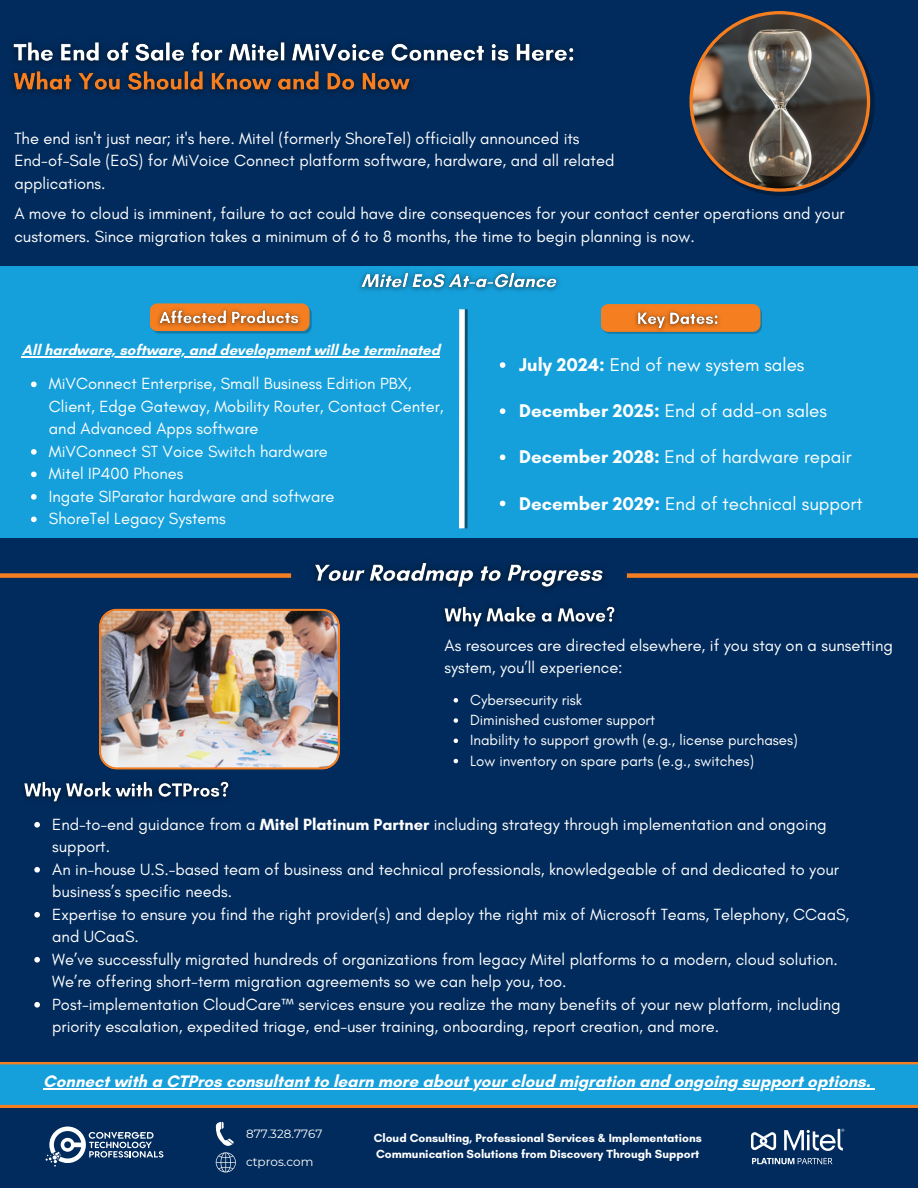
<style>
.page{position:relative;width:918px;height:1188px;background:#002b5c}
.page>*{position:absolute;margin:0;border:0;box-sizing:border-box;transform-origin:0 0}
.t1{font:18.75px "Glacial Indifference";color:#fff}
.t2{font:700 16.95px "Glacial Indifference";color:#fff}
.t3{font:16.5px/22.5px "Glacial Indifference";color:#fff}
.t4{font:15px "Glacial Indifference";color:#fff}
.t5{font:700 15px "Glacial Indifference";color:#fff}
.t6{font:700 12px "Glacial Indifference";color:#fff}
.t7{font:12px "Montserrat";color:#fff}
.s1{font-weight:700}
</style>
<div class="page">
<div style="left:0;top:267px;width:918px;height:271px;background:#16a0db"></div>
<div style="left:462px;top:309px;width:6px;height:219px;background:#0b5372"></div>
<div style="left:459px;top:309px;width:6px;height:219px;background:#fff"></div>
<svg style="left:152px;top:306px;width:160px;height:28px"></svg>
<div style="left:150px;top:303px;width:160px;height:28px;background:#f57e20;border-radius:8px"></div>
<img style="left:152px;top:303px;width:154px;height:30px">
<svg style="left:602px;top:306px;width:160px;height:28px"></svg>
<div style="left:601px;top:304px;width:159px;height:28px;background:#f57e20;border-radius:8px"></div>
<img style="left:629px;top:304px;width:97px;height:30px">
<svg style="left:690px;top:11px;width:180px;height:181px"></svg>
<svg style="left:46px;top:1127px;width:117px;height:40px"></svg>
<svg style="left:216px;top:1122px;width:18px;height:24px"></svg>
<svg style="left:216px;top:1152px;width:20px;height:20px"></svg>
<svg style="left:751px;top:1132px;width:25px;height:19px"></svg>
<svg style="left:752px;top:1158px;width:80px;height:6px"></svg>
<svg style="left:784px;top:1129px;width:60px;height:22px"></svg>
<img style="left:99px;top:609px;width:241px;height:161px">
<div style="left:0;top:573px;width:291px;height:5px;background:#f57e20"></div>
<div style="left:627px;top:573px;width:291px;height:5px;background:#f57e20"></div>
<img style="left:12px;top:42px;width:562px;height:51px">
<img style="left:352px;top:266px;width:215px;height:26px">
<svg style="left:31px;top:382px;width:6px;height:5px"></svg>
<svg style="left:31px;top:449px;width:6px;height:6px"></svg>
<svg style="left:31px;top:472px;width:6px;height:5px"></svg>
<svg style="left:31px;top:494px;width:6px;height:6px"></svg>
<svg style="left:31px;top:517px;width:6px;height:5px"></svg>
<hr style="left:22px;top:357px;width:418px;height:1px;background:#fff">
<svg style="left:500px;top:362px;width:5px;height:6px"></svg>
<svg style="left:500px;top:408px;width:5px;height:6px"></svg>
<svg style="left:500px;top:454px;width:5px;height:6px"></svg>
<svg style="left:500px;top:501px;width:5px;height:5px"></svg>
<svg style="left:0;top:1062px;width:918px;height:45px"></svg>
<img style="left:314px;top:562px;width:290px;height:27px">
<svg style="left:34px;top:822px;width:6px;height:6px"></svg>
<svg style="left:34px;top:867px;width:6px;height:6px"></svg>
<svg style="left:34px;top:912px;width:6px;height:6px"></svg>
<svg style="left:34px;top:957px;width:6px;height:6px"></svg>
<svg style="left:34px;top:1002px;width:6px;height:6px"></svg>
<img style="left:443px;top:606px;width:173px;height:22px">
<img style="left:23px;top:781px;width:207px;height:22px">
<svg style="left:454px;top:698px;width:4px;height:5px"></svg>
<svg style="left:454px;top:718px;width:4px;height:5px"></svg>
<svg style="left:454px;top:739px;width:4px;height:4px"></svg>
<svg style="left:454px;top:759px;width:4px;height:4px"></svg>
<p class="t3" style="left:14px;top:127px;width:567px">The end isn't just near; it's here. Mitel (formerly ShoreTel) officially announced its</p>
<p class="t3" style="left:14px;top:149px;width:602px">End-of-Sale (EoS) for MiVoice Connect platform software, hardware, and all related applications.</p>
<p class="t3" style="left:14px;top:202px;width:832px">A move to cloud is imminent, failure to act could have dire consequences for your contact center operations and your customers. Since migration takes a minimum of 6 to 8 months, the time to begin planning is now.</p>
<p class="t5" style="left:22px;top:341px;width:420px">All hardware, software, and development will be terminated</p>
<p class="t3" style="left:49px;top:372px;width:396px">MiVConnect Enterprise, Small Business Edition PBX,<br>Client, Edge Gateway, Mobility Router, Contact Center, and Advanced Apps software</p>
<p class="t3" style="left:49px;top:440px;width:280px">MiVConnect ST Voice Switch hardware</p>
<p class="t3" style="left:49px;top:462px;width:136px">Mitel IP400 Phones</p>
<p class="t3" style="left:49px;top:485px;width:287px">Ingate SIParator hardware and software</p>
<p class="t3" style="left:49px;top:507px;width:178px">ShoreTel Legacy Systems</p>
<p class="t1" style="left:519px;top:353px;width:287px"><span class="s1">July 2024:</span> End of new system sales</p>
<p class="t1" style="left:519px;top:400px;width:309px"><span class="s1">December 2025:</span> End of add-on sales</p>
<p class="t1" style="left:519px;top:446px;width:334px"><span class="s1">December 2028:</span> End of hardware repair</p>
<p class="t1" style="left:519px;top:492px;width:345px"><span class="s1">December 2029:</span> End of technical support</p>
<p class="t3" style="left:445px;top:634px;width:450px">As resources are directed elsewhere, if you stay on a sunsetting system, you’ll experience:</p>
<p class="t4" style="left:470px;top:691px;width:114px">Cybersecurity risk</p>
<p class="t4" style="left:470px;top:711px;width:187px">Diminished customer support</p>
<p class="t4" style="left:470px;top:731px;width:329px">Inability to support growth (e.g., license purchases)</p>
<p class="t4" style="left:470px;top:751px;width:285px">Low inventory on spare parts (e.g., switches)</p>
<p class="t3" style="left:52px;top:813px;width:776px">End-to-end guidance from a <span class="s1">Mitel Platinum Partner</span> including strategy through implementation and ongoing support.</p>
<p class="t3" style="left:52px;top:858px;width:788px">An in-house U.S.-based team of business and technical professionals, knowledgeable of and dedicated to your business’s specific needs.</p>
<p class="t3" style="left:52px;top:903px;width:799px">Expertise to ensure you find the right provider(s) and deploy the right mix of Microsoft Teams, Telephony, CCaaS, and UCaaS.</p>
<p class="t3" style="left:52px;top:948px;width:787px">We’ve successfully migrated hundreds of organizations from legacy Mitel platforms to a modern, cloud solution.<br>We’re offering short-term migration agreements so we can help you, too.</p>
<p class="t3" style="left:52px;top:993px;width:790px">Post-implementation CloudCare™️ services ensure you realize the many benefits of your new platform, including priority escalation, expedited triage, end-user training, onboarding, report creation, and more.</p>
<p class="t2" style="left:43px;top:1071px;width:829px">Connect with a CTPros consultant to learn more about your cloud migration and ongoing support options.</p>
<p class="t7" style="left:246px;top:1126px;width:78px">877.328.7767</p>
<p class="t7" style="left:246px;top:1154px;width:69px">ctpros.com</p>
<p class="t6" style="left:374px;top:1131px;width:330px">Cloud Consulting, Professional Services &amp; Implementations</p>
<p class="t6" style="left:376px;top:1147px;width:325px">Communication Solutions from Discovery Through Support</p>
</div>
